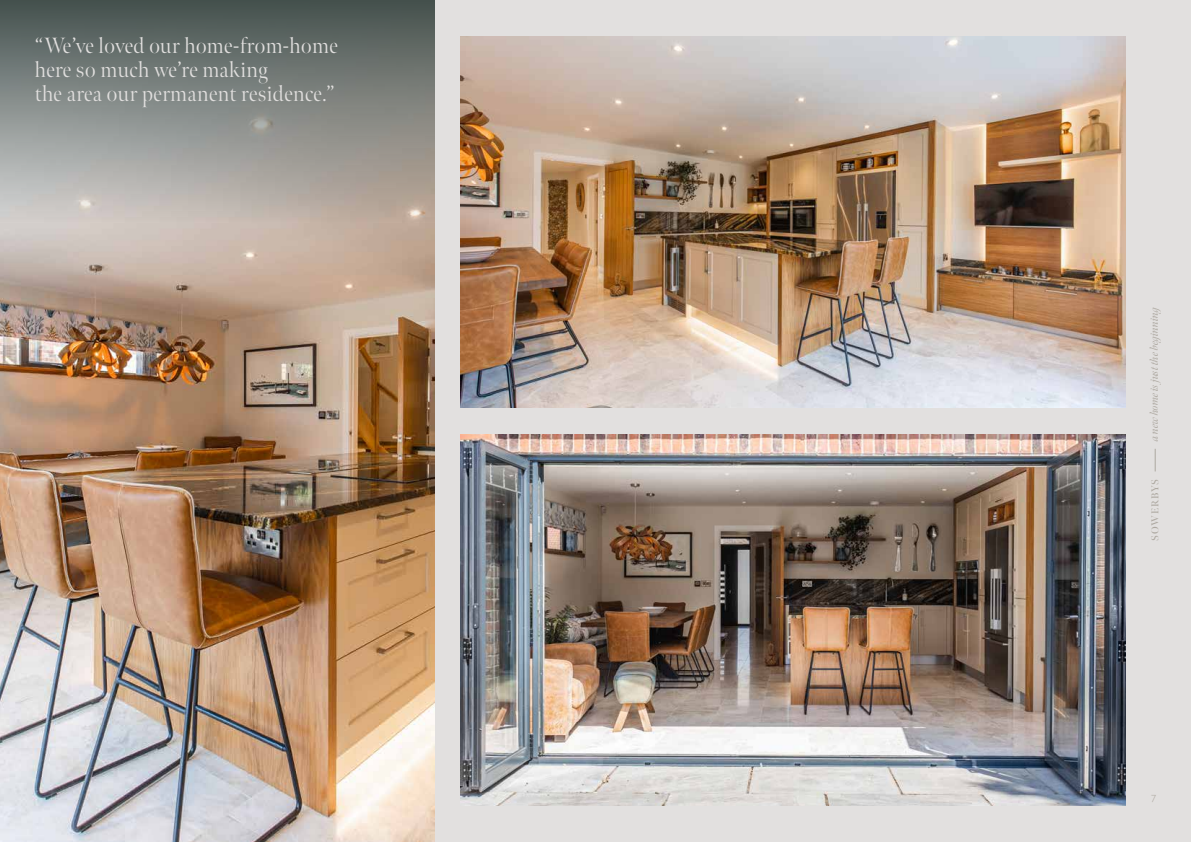
<style>
.page{position:relative;width:1191px;height:842px;background:#fff}
.page>*{position:absolute;margin:0;border:0;box-sizing:border-box;transform-origin:0 0}
.t1{font:300 22px/24px "Meno Banner";letter-spacing:.02em;color:#e1dfde}
.t2{font:italic 11px "Meno Banner";letter-spacing:-.01em;color:#ada8a0}
.t3{font:600 10px "Meno Banner";letter-spacing:.08em;color:#ada8a0}
.t4{font:300 10px "Quasimoda";color:#ada8a0}
</style>
<div class="page">
<div style="left:0;top:0;width:595px;height:842px;background:#e2e0df"></div>
<div style="left:595px;top:0;width:596px;height:842px;background:#e2e0df"></div>
<svg style="left:1155px;top:449px;width:1px;height:22px"></svg>
<img style="left:460px;top:36px;width:665px;height:371px">
<img style="left:0;top:222px;width:435px;height:620px">
<img style="left:460px;top:434px;width:665px;height:372px">
<svg style="left:0;top:0;width:435px;height:222px;background:#878a86"></svg>
<p class="t1" style="left:35px;top:33px;width:304px">“We’ve loved our home-from-home here so much we’re making<br>the area our permanent residence.”</p>
<p class="t2" style="left:1147px;top:441px;width:138px;rotate:-90deg">a new home is just the beginning</p>
<p class="t3" style="left:1149px;top:541px;width:63px;rotate:-90deg">SOWERBYS</p>
<p class="t4" style="left:1151px;top:791px;width:6px">7</p>
</div>
